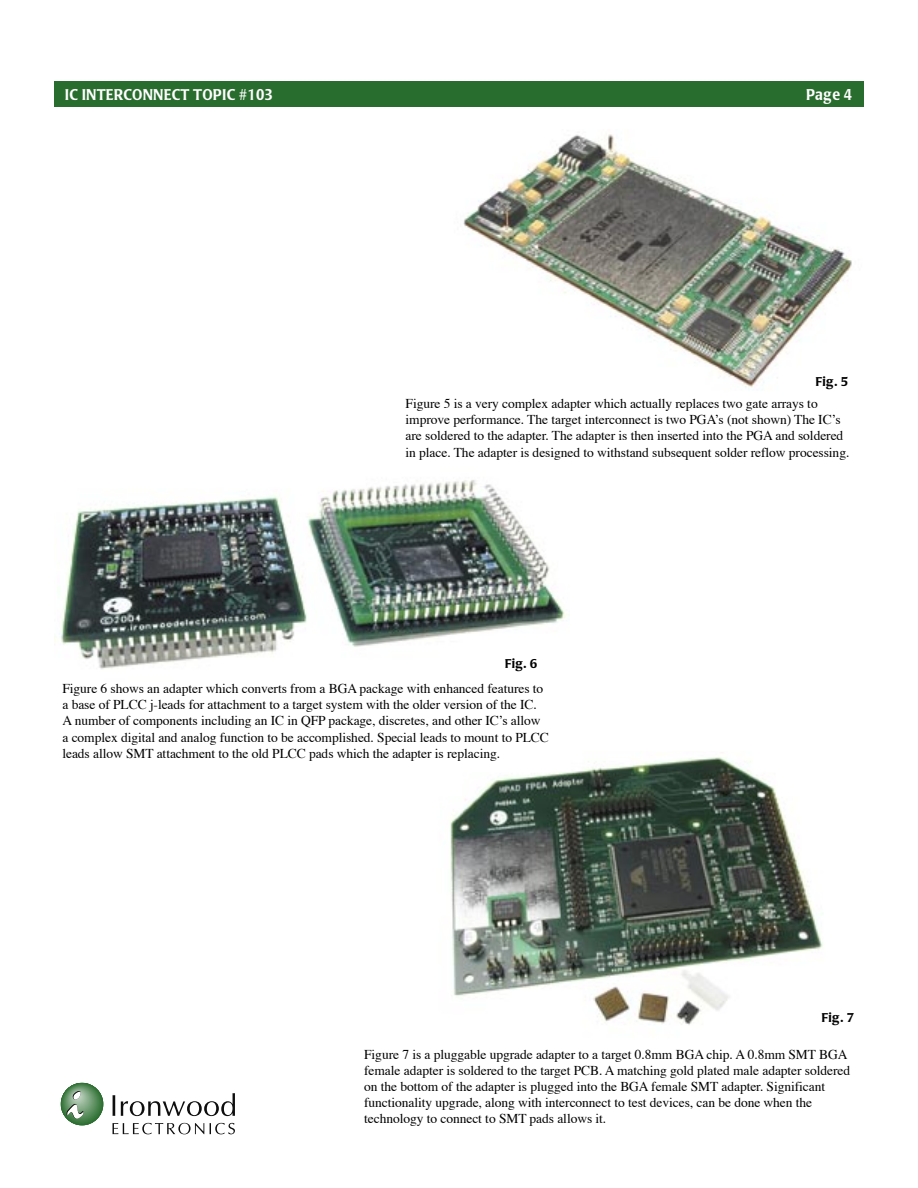
<style>
.page{position:relative;width:918px;height:1188px;background:#fff}
.page>*{position:absolute;margin:0;border:0;box-sizing:border-box;transform-origin:0 0}
.t1{font:16.5px "Laudatio Bld";color:#fff;scale:.9 1}
.Picture_Heading{font:13.5px/16.2px "Times";letter-spacing:-.005em;color:#000}
.t2{font:13.5px "Laudatio Bld";color:#000}
</style>
<div class="page">
<img style="left:54px;top:480px;width:513px;height:189px">
<img style="left:450px;top:757px;width:373px;height:268px">
<img style="left:463px;top:134px;width:389px;height:254px">
<div style="left:54px;top:81px;width:810px;height:26px;background:#296d2e"></div>
<div style="left:61px;top:1083px;width:42px;height:42px;background:#2e7033;border-radius:50%"></div>
<div style="left:62px;top:1083px;width:40px;height:41px;background:#327337;border-radius:50%"></div>
<div style="left:62px;top:1084px;width:40px;height:40px;background:#337438;border-radius:50%"></div>
<div style="left:62px;top:1084px;width:39px;height:39px;background:#39783e;border-radius:50%"></div>
<div style="left:63px;top:1084px;width:37px;height:38px;background:#3f7c43;border-radius:50%"></div>
<div style="left:63px;top:1084px;width:37px;height:37px;background:#407d45;border-radius:50%"></div>
<div style="left:63px;top:1085px;width:36px;height:36px;background:#447f48;border-radius:50%"></div>
<div style="left:63px;top:1085px;width:36px;height:35px;background:#45804a;border-radius:50%"></div>
<div style="left:64px;top:1085px;width:35px;height:35px;background:#48824c;border-radius:50%"></div>
<div style="left:64px;top:1085px;width:34px;height:34px;background:#4e8652;border-radius:50%"></div>
<div style="left:64px;top:1085px;width:33px;height:34px;background:#4f8753;border-radius:50%"></div>
<div style="left:64px;top:1086px;width:33px;height:33px;background:#4f8754;border-radius:50%"></div>
<div style="left:65px;top:1086px;width:32px;height:32px;background:#548b58;border-radius:50%"></div>
<div style="left:65px;top:1086px;width:31px;height:31px;background:#5a8f5e;border-radius:50%"></div>
<div style="left:65px;top:1086px;width:31px;height:30px;background:#5b8f5f;border-radius:50%"></div>
<div style="left:66px;top:1087px;width:29px;height:29px;background:#609364;border-radius:50%"></div>
<div style="left:66px;top:1087px;width:29px;height:28px;background:#619365;border-radius:50%"></div>
<div style="left:66px;top:1087px;width:28px;height:28px;background:#659669;border-radius:50%"></div>
<div style="left:67px;top:1087px;width:27px;height:27px;background:#68986b;border-radius:50%"></div>
<div style="left:67px;top:1087px;width:26px;height:27px;background:#6a996e;border-radius:50%"></div>
<div style="left:67px;top:1088px;width:26px;height:25px;background:#6e9c72;border-radius:50%"></div>
<div style="left:68px;top:1088px;width:24px;height:24px;background:#74a077;border-radius:50%"></div>
<div style="left:68px;top:1088px;width:23px;height:23px;background:#78a37c;border-radius:50%"></div>
<div style="left:69px;top:1089px;width:21px;height:22px;background:#7ca57f;border-radius:50%"></div>
<div style="left:69px;top:1089px;width:21px;height:21px;background:#82a985;border-radius:50%"></div>
<div style="left:70px;top:1089px;width:19px;height:20px;background:#87ad89;border-radius:50%"></div>
<div style="left:70px;top:1090px;width:18px;height:18px;background:#8cb18f;border-radius:50%"></div>
<div style="left:71px;top:1090px;width:16px;height:17px;background:#92b595;border-radius:50%"></div>
<div style="left:71px;top:1090px;width:16px;height:16px;background:#95b797;border-radius:50%"></div>
<div style="left:71px;top:1091px;width:15px;height:14px;background:#9bbb9d;border-radius:50%"></div>
<div style="left:72px;top:1091px;width:13px;height:13px;background:#a1bfa4;border-radius:50%"></div>
<div style="left:73px;top:1092px;width:11px;height:11px;background:#a8c4aa;border-radius:50%"></div>
<svg style="left:113px;top:1095px;width:2px;height:21px"></svg>
<svg style="left:121px;top:1093px;width:114px;height:23px"></svg>
<svg style="left:113px;top:1123px;width:91px;height:11px"></svg>
<svg style="left:210px;top:1123px;width:25px;height:11px"></svg>
<svg style="left:67px;top:1091px;width:16px;height:28px"></svg>
<p class="t1" style="left:65px;top:85px;width:233px">IC INTERCONNECT TOPIC #103</p>
<p class="t1" style="left:806px;top:85px;width:53px">Page 4</p>
<p class="t2" style="left:816px;top:374px;width:34px">Fig. 5</p>
<p class="Picture_Heading" style="left:406px;top:396px;width:445px">Figure 5 is a very complex adapter which actually replaces two gate arrays to improve performance. The target interconnect is two PGAʼs (not shown) The ICʼs are soldered to the adapter. The adapter is then inserted into the PGA and soldered in place. The adapter is designed to withstand subsequent solder reflow processing.</p>
<p class="t2" style="left:505px;top:655px;width:34px">Fig. 6</p>
<p class="Picture_Heading" style="left:62px;top:681px;width:488px">Figure 6 shows an adapter which converts from a BGA package with enhanced features to a base of PLCC j-leads for attachment to a target system with the older version of the IC.<br>A number of components including an IC in QFP package, discretes, and other ICʼs allow a complex digital and analog function to be accomplished. Special leads to mount to PLCC leads allow SMT attachment to the old PLCC pads which the adapter is replacing.</p>
<p class="t2" style="left:822px;top:1010px;width:34px">Fig. 7</p>
<p class="Picture_Heading" style="left:364px;top:1047px;width:488px">Figure 7 is a pluggable upgrade adapter to a target 0.8mm BGA chip. A 0.8mm SMT BGA female adapter is soldered to the target PCB. A matching gold plated male adapter soldered on the bottom of the adapter is plugged into the BGA female SMT adapter. Significant functionality upgrade, along with interconnect to test devices, can be done when the technology to connect to SMT pads allows it.</p>
</div>
